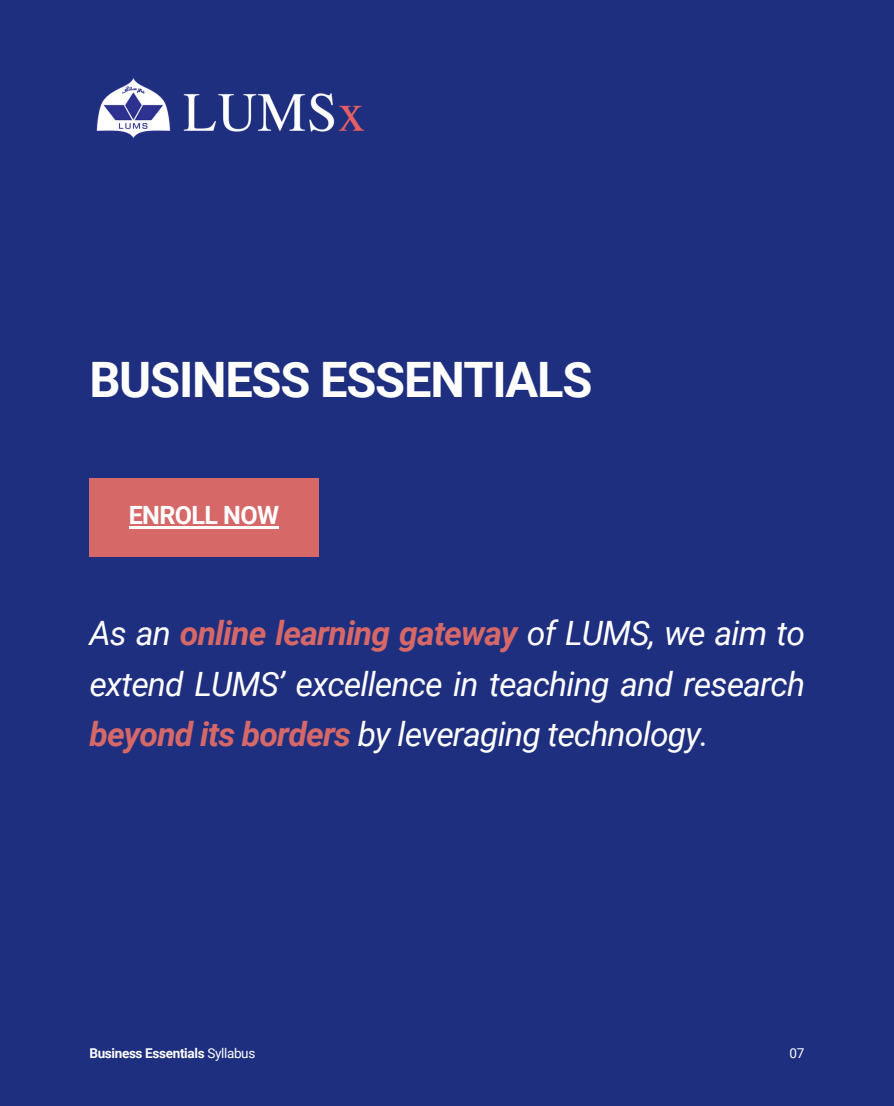
<style>
.page{position:relative;width:894px;height:1106px;background:#fff}
.page>*{position:absolute;margin:0;border:0;box-sizing:border-box;transform-origin:0 0}
.t1{font:700 48.9px "Roboto";letter-spacing:-.025em;color:#fefefe}
.t2{font:italic 33.6px/50.2px "Roboto";letter-spacing:-.025em;color:#fefefe;text-align:justify}
.t3{font:700 25.2px "Roboto";letter-spacing:-.025em;color:#fefefe}
.t4{font:700 13.5px "Roboto";letter-spacing:-.025em;color:#fefefe}
.t5{font:13.5px "Roboto";color:#fefefe}
.s1{font-weight:700;color:#d66868}
.s2{font-weight:400}
</style>
<div class="page">
<div style="left:0;top:0;width:893px;height:1106px;background:#1f2f7f"></div>
<div style="left:89px;top:478px;width:229px;height:78px;background:#d66868"></div>
<hr style="left:129px;top:526px;width:149px;height:2px;background:#fefefe">
<img style="left:96px;top:77px;width:269px;height:62px">
<h1 class="t1" style="left:89px;top:351px;width:504px">BUSINESS ESSENTIALS</h1>
<p class="t3" style="left:129px;top:501px;width:152px">ENROLL NOW</p>
<h2 class="t2" style="left:89px;top:609px;width:717px">As an <span class="s1">online learning gateway</span> of LUMS, we aim to extend LUMS’ excellence in teaching and research <span class="s1">beyond its borders</span> by leveraging technology.</h2>
<p class="t4" style="left:89px;top:1045px;width:167px">Business Essentials <span class="s2">Syllabus</span></p>
<p class="t5" style="left:789px;top:1045px;width:16px">07</p>
</div>
